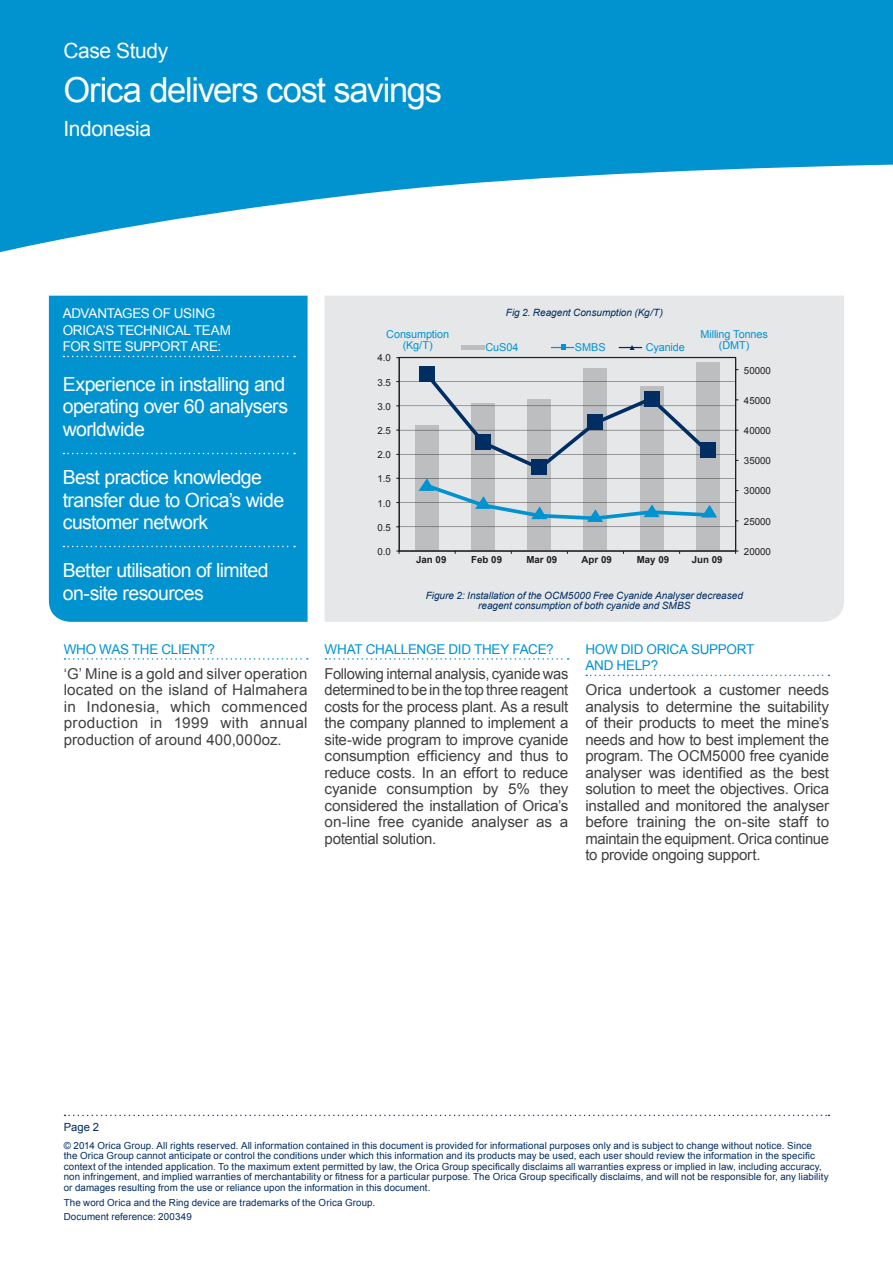
<style>
.page{position:relative;width:893px;height:1263px;background:#fff}
.page>*{position:absolute;margin:0;border:0;box-sizing:border-box;transform-origin:0 0}
.t1{font:34.5px "Arial";letter-spacing:-.04em;color:#fff}
.t2{font:21px "Arial";letter-spacing:-.02em;color:#fff}
.t3{font:19.5px/22.5px "Arial";letter-spacing:-.03em;color:#fff}
.t4{font:15px/16.5px "Arial";letter-spacing:-.01em;color:#414042;text-align:justify}
.t5{font:13.5px/16.5px "Arial";letter-spacing:-.02em;color:#0093d0}
.t6{font:13.5px/16.5px "Arial";letter-spacing:-.025em;color:#fff}
.t7{font:11.25px "Arial";color:#002d62}
.t8{font:10.8px/11.2px "Arial";letter-spacing:-.01em;color:#0093d0;text-align:center}
.t9{font:italic 10.05px/10.1px "Arial";letter-spacing:-.005em;color:#002d62;text-align:center}
.t10{font:9.75px/10.5px "Arial";letter-spacing:.01em;color:#002d62}
.t11{font:9.75px "Arial";color:#231f20}
.t12{font:700 9.75px "Arial";color:#231f20}
</style>
<div class="page">
<svg style="left:0;top:0;width:893px;height:253px;fill:#0093d0"></svg>
<div style="left:325px;top:296px;width:519px;height:326px;background:#e6e7e8"></div>
<div style="left:415px;top:425px;width:24px;height:125px;background:#bcbec0"></div>
<div style="left:696px;top:362px;width:24px;height:188px;background:#bcbec0"></div>
<div style="left:640px;top:387px;width:24px;height:163px;background:#bcbec0"></div>
<div style="left:583px;top:368px;width:24px;height:182px;background:#bcbec0"></div>
<div style="left:527px;top:400px;width:24px;height:150px;background:#bcbec0"></div>
<div style="left:471px;top:403px;width:24px;height:147px;background:#bcbec0"></div>
<hr style="left:399px;top:381px;width:337px;height:1px;background:#231f20">
<hr style="left:399px;top:406px;width:337px;height:1px;background:#231f20">
<hr style="left:399px;top:430px;width:337px;height:1px;background:#231f20">
<hr style="left:399px;top:454px;width:337px;height:1px;background:#231f20">
<hr style="left:399px;top:478px;width:337px;height:1px;background:#231f20">
<hr style="left:399px;top:502px;width:337px;height:1px;background:#231f20">
<hr style="left:399px;top:527px;width:337px;height:1px;background:#231f20">
<div style="left:399px;top:357px;width:337px;height:195px;border:1px solid #231f20"></div>
<hr style="left:735px;top:357px;width:1px;height:194px;background:#231f20">
<hr style="left:399px;top:357px;width:1px;height:194px;background:#231f20">
<hr style="left:399px;top:551px;width:337px;height:1px;background:#231f20">
<svg style="left:425px;top:373px;width:284px;height:97px"></svg>
<div style="left:461px;top:345px;width:23px;height:5px;background:#bcbec0"></div>
<svg style="left:551px;top:345px;width:23px;height:5px"></svg>
<svg style="left:619px;top:345px;width:23px;height:5px"></svg>
<div style="left:420px;top:366px;width:15px;height:15px;background:#002d62"></div>
<div style="left:475px;top:434px;width:16px;height:15px;background:#002d62"></div>
<div style="left:532px;top:459px;width:15px;height:15px;background:#002d62"></div>
<div style="left:588px;top:414px;width:15px;height:16px;background:#002d62"></div>
<div style="left:644px;top:391px;width:15px;height:15px;background:#002d62"></div>
<div style="left:701px;top:442px;width:15px;height:15px;background:#002d62"></div>
<svg style="left:418px;top:478px;width:299px;height:44px"></svg>
<svg style="left:325px;top:658px;width:244px;height:2px"></svg>
<svg style="left:65px;top:658px;width:243px;height:2px"></svg>
<svg style="left:586px;top:675px;width:243px;height:1px"></svg>
<div style="left:49px;top:296px;width:259px;height:326px;background:#0093d0"></div>
<svg style="left:63px;top:356px;width:232px;height:1px"></svg>
<svg style="left:63px;top:453px;width:232px;height:1px"></svg>
<svg style="left:63px;top:546px;width:232px;height:1px"></svg>
<svg style="left:65px;top:1115px;width:764px;height:1px"></svg>
<h2 class="t2" style="left:63px;top:37px;width:106px">Case Study</h2>
<h1 class="t1" style="left:63px;top:67px;width:380px">Orica delivers cost savings</h1>
<h2 class="t2" style="left:63px;top:114px;width:89px">Indonesia</h2>
<p class="t6" style="left:63px;top:306px;width:170px">ADVANTAGES OF USING<br>ORICA’S TECHNICAL TEAM<br>FOR SITE SUPPORT ARE:</p>
<h3 class="t3" style="left:63px;top:373px;width:227px">Experience in installing and operating over 60 analysers worldwide</h3>
<h3 class="t3" style="left:63px;top:466px;width:223px">Best practice knowledge transfer due to Orica’s wide customer network</h3>
<h3 class="t3" style="left:63px;top:559px;width:207px">Better utilisation of limited on-site resources</h3>
<p class="t5" style="left:64px;top:641px;width:153px">WHO WAS THE CLIENT?</p>
<p class="t4" style="left:64px;top:665px;width:245px">‘G’ Mine is a gold and silver operation located on the island of Halmahera in Indonesia, which commenced production in 1999 with annual production of around 400,000oz.</p>
<p class="t9" style="left:506px;top:308px;width:159px">Fig 2. Reagent Consumption (Kg/T)</p>
<p class="t8" style="left:386px;top:329px;width:64px">Consumption (Kg/T)</p>
<p class="t8" style="left:700px;top:329px;width:69px">Milling Tonnes (DMT)</p>
<p class="t8" style="left:485px;top:341px;width:35px">CuS04</p>
<p class="t8" style="left:575px;top:341px;width:32px">SMBS</p>
<p class="t8" style="left:646px;top:341px;width:41px">Cyanide</p>
<p class="t11" style="left:377px;top:352px;width:15px">4.0</p>
<p class="t11" style="left:377px;top:376px;width:15px">3.5</p>
<p class="t11" style="left:377px;top:400px;width:15px">3.0</p>
<p class="t11" style="left:377px;top:424px;width:15px">2.5</p>
<p class="t11" style="left:377px;top:448px;width:15px">2.0</p>
<p class="t11" style="left:377px;top:473px;width:15px">1.5</p>
<p class="t11" style="left:377px;top:497px;width:15px">1.0</p>
<p class="t11" style="left:377px;top:521px;width:15px">0.5</p>
<p class="t11" style="left:377px;top:545px;width:15px">0.0</p>
<p class="t12" style="left:416px;top:553px;width:32px">Jan 09</p>
<p class="t12" style="left:471px;top:553px;width:32px">Feb 09</p>
<p class="t12" style="left:526px;top:553px;width:32px">Mar 09</p>
<p class="t12" style="left:582px;top:553px;width:32px">Apr 09</p>
<p class="t12" style="left:637px;top:553px;width:34px">May 09</p>
<p class="t12" style="left:692px;top:553px;width:32px">Jun 09</p>
<p class="t11" style="left:744px;top:364px;width:29px">50000</p>
<p class="t11" style="left:744px;top:394px;width:29px">45000</p>
<p class="t11" style="left:744px;top:424px;width:29px">40000</p>
<p class="t11" style="left:744px;top:454px;width:29px">35000</p>
<p class="t11" style="left:744px;top:485px;width:29px">30000</p>
<p class="t11" style="left:744px;top:515px;width:29px">25000</p>
<p class="t11" style="left:744px;top:545px;width:29px">20000</p>
<p class="t9" style="left:426px;top:591px;width:319px">Figure 2: Installation of the OCM5000 Free Cyanide Analyser decreased reagent consumption of both cyanide and SMBS</p>
<p class="t5" style="left:325px;top:641px;width:231px">WHAT CHALLENGE DID THEY FACE?</p>
<p class="t4" style="left:325px;top:665px;width:245px">Following internal analysis, cyanide was determined to be in the top three reagent costs for the process plant. As a result the company planned to implement a site-wide program to improve cyanide consumption efficiency and thus to reduce costs. In an effort to reduce cyanide consumption by 5% they considered the installation of Orica’s on-line free cyanide analyser as a potential solution.</p>
<p class="t5" style="left:585px;top:641px;width:171px">HOW DID ORICA SUPPORT<br>AND HELP?</p>
<p class="t4" style="left:585px;top:682px;width:245px">Orica undertook a customer needs analysis to determine the suitability of their products to meet the mine’s needs and how to best implement the program. The OCM5000 free cyanide analyser was identified as the best solution to meet the objectives. Orica installed and monitored the analyser before training the on-site staff to maintain the equipment. Orica continue to provide ongoing support.</p>
<p class="t7" style="left:64px;top:1120px;width:37px">Page 2</p>
<p class="t10" style="left:64px;top:1140px;width:766px">© 2014 Orica Group. All rights reserved. All information contained in this document is provided for informational purposes only and is subject to change without notice. Since<br>the Orica Group cannot anticipate or control the conditions under which this information and its products may be used, each user should review the information in the specific context of the intended application. To the maximum extent permitted by law, the Orica Group specifically disclaims all warranties express or implied in law, including accuracy, non infringement, and implied warranties of merchantability or fitness for a particular purpose. The Orica Group specifically disclaims, and will not be responsible for, any liability or damages resulting from the use or reliance upon the information in this document.</p>
<p class="t10" style="left:64px;top:1195px;width:313px;line-height:14.7px">The word Orica and the Ring device are trademarks of the Orica Group.<br>Document reference: 200349</p>
</div>
